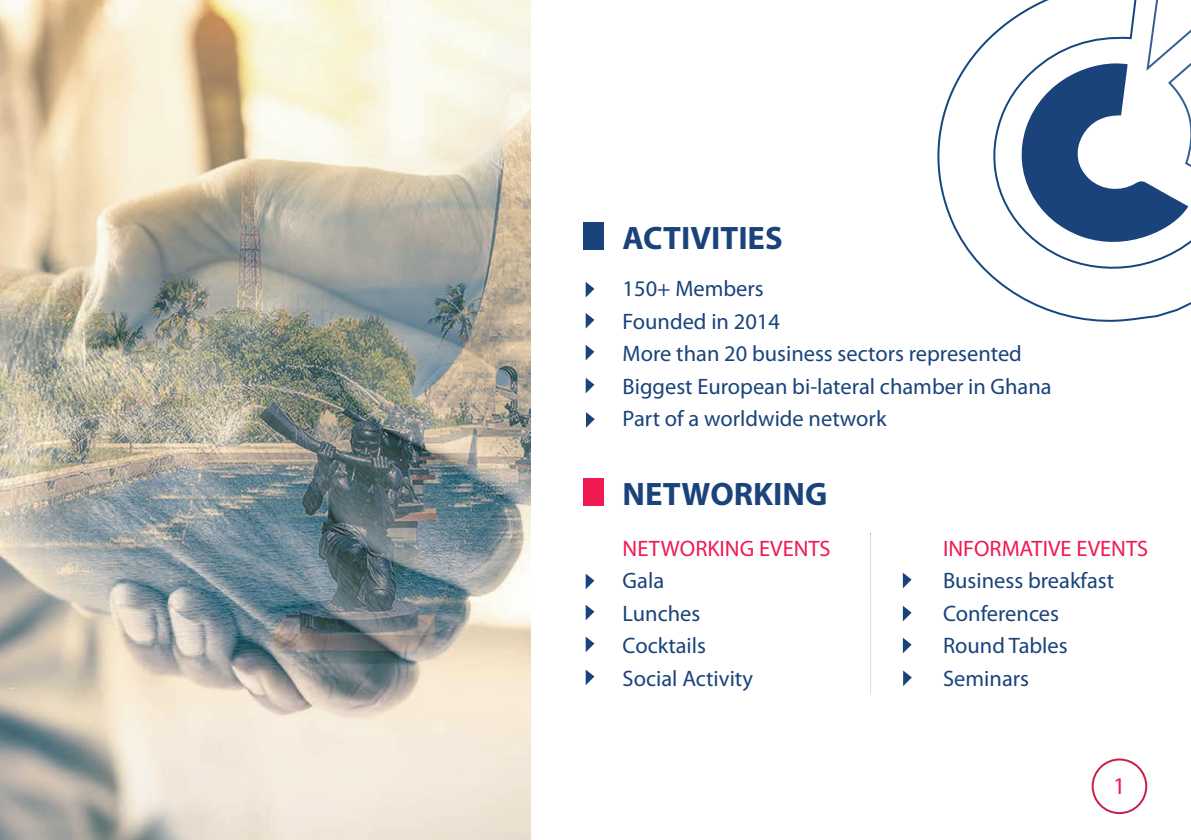
<style>
.page{position:relative;width:1191px;height:840px;background:#fff}
.page>*{position:absolute;margin:0;border:0;box-sizing:border-box;transform-origin:0 0}
.t1{font:700 32.6px "Myriad Pro";color:#1a437c}
.t2{font:24px "Myriad Pro";color:#ef1b50}
.t3{font:22.4px/32.6px "Myriad Pro";color:#1a437c}
.t4{font:22.4px "Myriad Pro";color:#ef1b50}
</style>
<div class="page">
<svg style="left:937px;top:19px;width:254px;height:303px"></svg>
<svg style="left:1011px;top:0;width:180px;height:252px"></svg>
<img style="left:0;top:0;width:530px;height:839px">
<div style="left:583px;top:222px;width:21px;height:27px;background:#1a437c"></div>
<div style="left:583px;top:478px;width:21px;height:27px;background:#ef1b50"></div>
<hr style="left:870px;top:533px;width:1px;height:160px;background:#e1dedf">
<svg style="left:586px;top:574px;width:8px;height:15px"></svg>
<svg style="left:586px;top:605px;width:8px;height:15px"></svg>
<svg style="left:586px;top:637px;width:8px;height:15px"></svg>
<svg style="left:586px;top:670px;width:8px;height:15px"></svg>
<svg style="left:903px;top:670px;width:9px;height:16px"></svg>
<svg style="left:586px;top:282px;width:8px;height:15px"></svg>
<svg style="left:586px;top:313px;width:8px;height:15px"></svg>
<svg style="left:586px;top:345px;width:8px;height:15px"></svg>
<svg style="left:586px;top:378px;width:8px;height:15px"></svg>
<svg style="left:586px;top:412px;width:9px;height:16px"></svg>
<svg style="left:903px;top:573px;width:9px;height:15px"></svg>
<svg style="left:903px;top:606px;width:9px;height:15px"></svg>
<svg style="left:903px;top:638px;width:9px;height:15px"></svg>
<div style="left:1092px;top:758px;width:55px;height:56px;border:2px solid #cb1f49;border-radius:50%"></div>
<h1 class="t1" style="left:623px;top:217px;width:162px">ACTIVITIES</h1>
<p class="t3" style="left:623px;top:272px;width:431px">150+ Members<br>Founded in 2014<br>More than 20 business sectors represented<br>Biggest European bi-lateral chamber in Ghana<br>Part of a worldwide network</p>
<h1 class="t1" style="left:623px;top:473px;width:206px">NETWORKING</h1>
<p class="t4" style="left:623px;top:534px;width:210px">NETWORKING EVENTS</p>
<p class="t3" style="left:623px;top:564px;width:132px">Gala<br>Lunches<br>Cocktails<br>Social Activity</p>
<p class="t4" style="left:943px;top:534px;width:207px">INFORMATIVE EVENTS</p>
<p class="t3" style="left:943px;top:564px;width:173px">Business breakfast<br>Conferences<br>Round Tables<br>Seminars</p>
<p class="t2" style="left:1113px;top:771px;width:14px">1</p>
</div>
